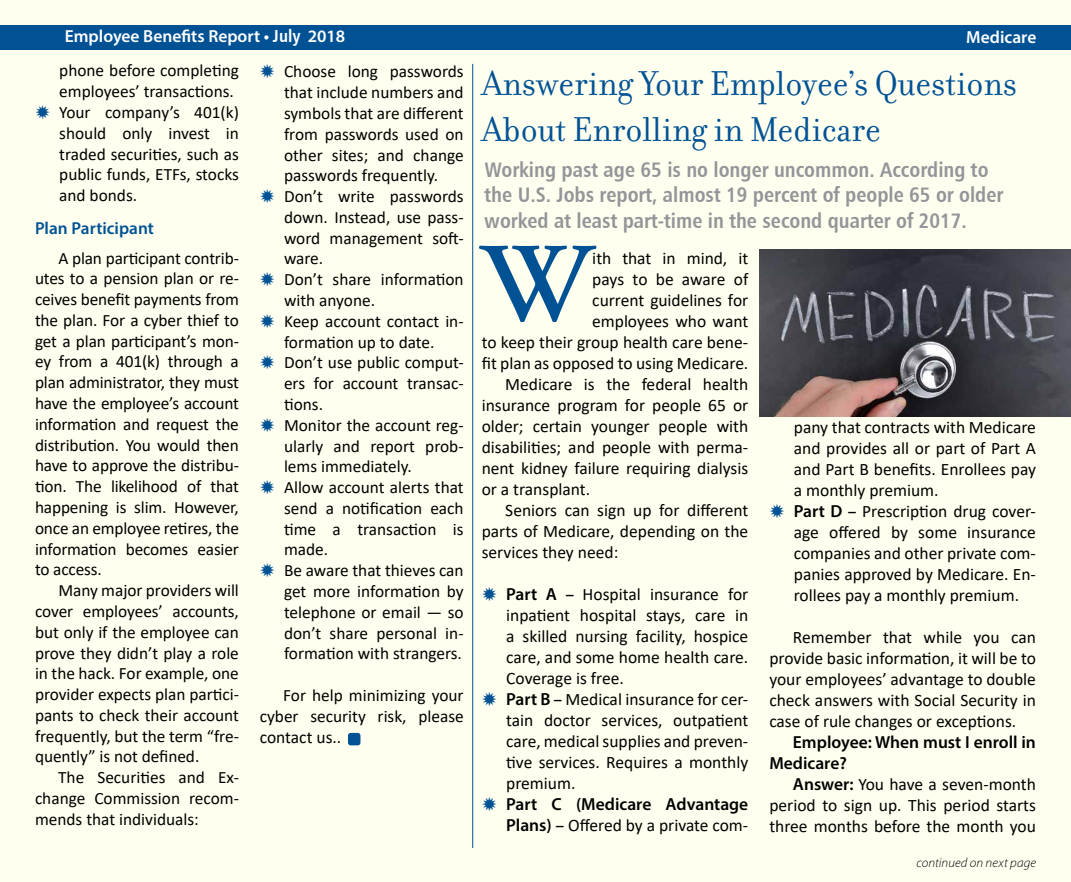
<style>
.page{position:relative;width:1071px;height:882px;background:#fff}
.page>*{position:absolute;margin:0;border:0;box-sizing:border-box;transform-origin:0 0}
.t1{font:600 112.52px "Adobe Garamond Pro";color:#005295}
.t2{font:37.1px/45.5px "Filosofia";color:#005295}
.t3{font:21px/25.2px "Humanist 777 BT Bold Condensed B";color:#939598}
.t4{font:17.5px/21px "Calibri";color:#000}
.t5{font:600 17.5px/21px "Myriad Pro";color:#000}
.t6{font:600 17.5px "Myriad Pro";color:#fff}
.t7{font:17.32px/20.8px "Calibri";color:#000;text-align:justify}
.t8{font:600 17.32px "Myriad Pro";color:#005295}
.t9{font:italic 300 13.12px "Myriad Pro";letter-spacing:.01em;color:#000}
.s1{font-family:"Humanist 777 BT Bold Condensed B";font-weight:400}
.s2{font-family:"Myriad Pro";font-weight:600}
</style>
<div class="page">
<div style="left:1px;top:1px;width:1070px;height:881px;background:#fffff0"></div>
<div style="left:0;top:25px;width:1071px;height:24px;background:#005295"></div>
<hr style="left:472px;top:64px;width:1px;height:784px;background:#005295">
<div style="left:348px;top:733px;width:12px;height:12px;background:#005295;border-radius:3px"></div>
<img style="left:759px;top:249px;width:312px;height:167px">
<p class="t6" style="left:65px;top:25px;width:282px">Employee Benefits Report • <span class="s1">July</span> 2018</p>
<p class="t6" style="left:966px;top:26px;width:72px">Medicare</p>
<p class="t7" style="left:59px;top:60px;width:181px;text-align:left">phone before completing employees’ transactions.<br>Your company’s 401(k) should only invest in traded securities, such as public funds, ETFs, stocks and bonds.</p>
<p class="t8" style="left:35px;top:217px;width:121px">Plan Participant</p>
<p class="t7" style="left:35px;top:247px;width:205px;text-indent:23px">A plan participant contrib&shy;utes to a pension plan or re&shy;ceives benefit payments from the plan. For a cyber thief to get a plan participant’s mon&shy;ey from a 401(k) through a plan administrator, they must have the employee’s account information and request the distribution. You would then have to approve the distribu&shy;tion. The likelihood of that happening is slim. However, once an employee retires, the information becomes easier to access.</p>
<p class="t7" style="left:35px;top:580px;width:205px;text-indent:23px">Many major providers will cover employees’ accounts, but only if the employee can prove they didn’t play a role in the hack. For example, one provider expects plan partici&shy;pants to check their account frequently, but the term “fre&shy;quently” is not defined.</p>
<p class="t7" style="left:35px;top:767px;width:205px;text-indent:23px">The Securities and Ex&shy;change Commission recom&shy;mends that individuals:</p>
<p class="t7" style="left:284px;top:61px;width:181px;text-align:left">Choose long passwords that include numbers and symbols that are different from passwords used on other sites; and change passwords frequently.<br>Don’t write passwords down. Instead, use pass&shy;word management soft&shy;ware.<br>Don’t share information with anyone.<br>Keep account contact in&shy;formation up to date.<br>Don’t use public comput&shy;ers for account transac&shy;tions.<br>Monitor the account reg&shy;ularly and report prob&shy;lems immediately.<br>Allow account alerts that send a notification each time a transaction is made.<br>Be aware that thieves can get more information by telephone or email — so don’t share personal in&shy;formation with strangers.</p>
<p class="t7" style="left:260px;top:684px;width:205px;text-align:right">For help minimizing your cyber security risk, please</p>
<p class="t4" style="left:260px;top:726px;width:83px">contact us..</p>
<h2 class="t2" style="left:482px;top:61px;width:537px">Answering Your Employee’s Questions<br>About Enrolling in Medicare</h2>
<p class="t3" style="left:484px;top:157px;width:521px">Working past age 65 is no longer uncommon. According to the U.S. Jobs report, almost 19 percent of people 65 or older worked at least part-time in the second quarter of 2017.</p>
<h1 class="t1" style="left:482px;top:220px;width:110px">W</h1>
<p class="t4" style="left:592px;top:248px;width:158px">ith that in mind, it</p>
<p class="t4" style="left:592px;top:269px;width:158px">pays to be aware of</p>
<p class="t4" style="left:592px;top:290px;width:158px">current guidelines for</p>
<p class="t4" style="left:592px;top:311px;width:158px">employees who want</p>
<p class="t4" style="left:482px;top:332px;width:268px">to keep their group health care bene-</p>
<p class="t4" style="left:482px;top:353px;width:268px">fit plan as opposed to using Medicare.</p>
<p class="t4" style="left:505px;top:374px;width:245px">Medicare is the federal health</p>
<p class="t4" style="left:482px;top:395px;width:268px">insurance program for people 65 or</p>
<p class="t4" style="left:482px;top:416px;width:268px">older; certain younger people with</p>
<p class="t4" style="left:482px;top:437px;width:268px">disabilities; and people with perma-</p>
<p class="t4" style="left:482px;top:458px;width:268px">nent kidney failure requiring dialysis</p>
<p class="t4" style="left:482px;top:479px;width:110px">or a transplant.</p>
<p class="t4" style="left:505px;top:500px;width:245px">Seniors can sign up for different</p>
<p class="t4" style="left:482px;top:521px;width:268px">parts of Medicare, depending on the</p>
<p class="t4" style="left:482px;top:542px;width:138px">services they need:</p>
<p class="t4" style="left:506px;top:584px;width:244px"><span class="s2">Part A –</span> Hospital insurance for inpatient hospital stays, care in a skilled nursing facility, hospice care, and some home health care.<br>Coverage is free.<br><span class="s2">Part B –</span> Medical insurance for cer&shy;tain doctor services, outpatient care, medical supplies and preven&shy;tive services. Requires a monthly premium.</p>
<p class="t5" style="left:506px;top:793px;width:244px">Part C (Medicare Advantage</p>
<p class="t4" style="left:506px;top:815px;width:244px"><span class="s2">Plans) –</span> Offered by a private com-</p>
<p class="t4" style="left:794px;top:416px;width:244px">pany that contracts with Medicare and provides all or part of Part A and Part B benefits. Enrollees pay a monthly premium.<br><span class="s2">Part D –</span> Prescription drug cover&shy;age offered by some insurance companies and other private com&shy;panies approved by Medicare. En&shy;rollees pay a monthly premium.</p>
<p class="t4" style="left:769px;top:626px;width:268px;text-align:justify;text-indent:24px">Remember that while you can provide basic information, it will be to your employees’ advantage to double check answers with Social Security in case of rule changes or exceptions.</p>
<p class="t5" style="left:769px;top:731px;width:268px;text-indent:24px">Employee: When must I enroll in<br>Medicare?</p>
<p class="t4" style="left:769px;top:773px;width:268px;text-align:justify;text-indent:24px"><span class="s2">Answer:</span> You have a seven-month period to sign up. This period starts three months before the month you</p>
<p class="t9" style="left:916px;top:856px;width:121px">continued on next page</p>
</div>
